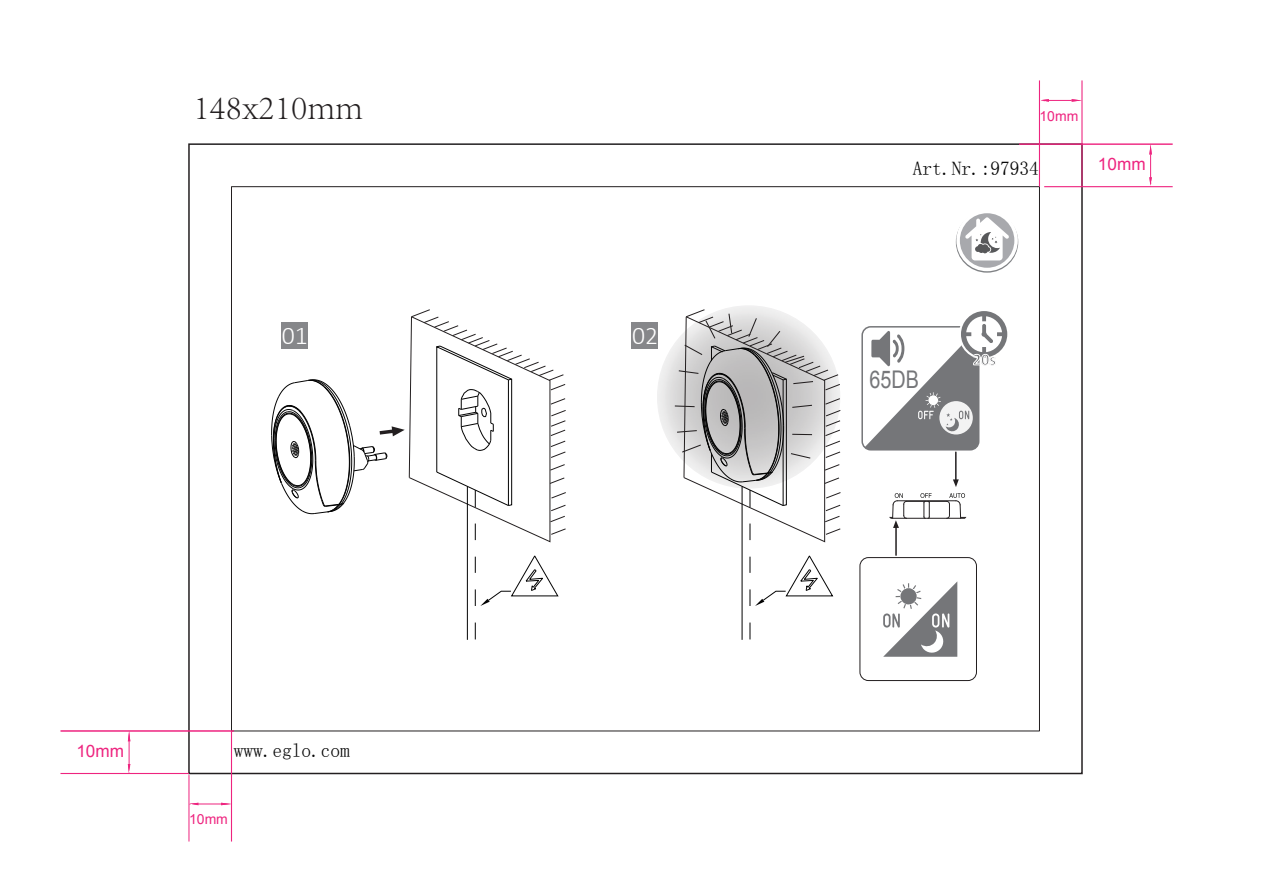
<style>
.page{position:relative;width:1263px;height:893px;background:#fff}
.page>*{position:absolute;margin:0;border:0;box-sizing:border-box;transform-origin:0 0}
.t1{font:300 35.25px "Adobe Song Std";color:#231f20}
.t2{font:300 25.65px "Calibri";color:#fff}
.t3{font:24.3px "Arial";color:#757679;scale:.81 1}
.t4{font:19.2px "Sim Sun";color:#030303}
.t5{font:17.1px "Arial";color:#ee247f}
.t6{font:700 16.35px "Calibri";color:#757679}
.t7{font:13.95px "Arial";color:#ee247f}
</style>
<div class="page">
<hr style="left:467px;top:486px;width:1px;height:154px;background:#030303">
<svg style="left:475px;top:622px;width:1px;height:17px"></svg>
<svg style="left:475px;top:555px;width:83px;height:51px"></svg>
<hr style="left:742px;top:486px;width:1px;height:154px;background:#030303">
<svg style="left:750px;top:622px;width:1px;height:17px"></svg>
<svg style="left:750px;top:555px;width:83px;height:51px"></svg>
<svg style="left:956px;top:211px;width:62px;height:62px"></svg>
<div style="left:956px;top:210px;width:62px;height:61px;background:#fff;border-radius:50%"></div>
<div style="left:960px;top:213px;width:54px;height:55px;background:#a8a9ad;border-radius:50%"></div>
<svg style="left:965px;top:217px;width:44px;height:43px"></svg>
<svg style="left:883px;top:582px;width:74px;height:75px"></svg>
<svg style="left:953px;top:479px;width:6px;height:8px"></svg>
<div style="left:631px;top:322px;width:27px;height:27px;background:#86878a"></div>
<svg style="left:657px;top:305px;width:183px;height:184px"></svg>
<svg style="left:674px;top:309px;width:167px;height:234px"></svg>
<hr style="left:889px;top:518px;width:78px;height:1px;background:#231f20">
<hr style="left:906px;top:501px;width:41px;height:1px;background:#231f20">
<hr style="left:897px;top:500px;width:59px;height:1px;background:#231f20">
<svg style="left:920px;top:493px;width:12px;height:26px"></svg>
<svg style="left:946px;top:493px;width:21px;height:26px"></svg>
<hr style="left:955px;top:452px;width:1px;height:32px;background:#231f20">
<svg style="left:889px;top:493px;width:18px;height:35px"></svg>
<hr style="left:895px;top:524px;width:2px;height:31px;background:#231f20">
<div style="left:859px;top:557px;width:118px;height:124px;border:1px solid #231f20;border-radius:9px"></div>
<svg style="left:128px;top:732px;width:2px;height:41px"></svg>
<svg style="left:190px;top:803px;width:41px;height:2px"></svg>
<hr style="left:60px;top:730px;width:174px;height:2px;background:#ee247f">
<hr style="left:60px;top:773px;width:129px;height:1px;background:#ee247f">
<svg style="left:1149px;top:145px;width:3px;height:41px"></svg>
<hr style="left:1019px;top:143px;width:154px;height:2px;background:#ee247f">
<hr style="left:1044px;top:186px;width:129px;height:1px;background:#ee247f">
<hr style="left:231px;top:731px;width:1px;height:110px;background:#ee247f">
<hr style="left:189px;top:775px;width:1px;height:66px;background:#ee247f">
<svg style="left:1040px;top:99px;width:41px;height:3px"></svg>
<hr style="left:1081px;top:80px;width:1px;height:107px;background:#ee247f">
<hr style="left:1039px;top:80px;width:1px;height:107px;background:#ee247f">
<svg style="left:271px;top:309px;width:295px;height:234px"></svg>
<div style="left:861px;top:326px;width:118px;height:125px;border:2px solid #757679;border-radius:9px"></div>
<svg style="left:865px;top:311px;width:142px;height:139px"></svg>
<h1 class="t1" style="left:193px;top:87px;width:171px">148x210mm</h1>
<h2 class="t2" style="left:282px;top:320px;width:28px">01</h2>
<h2 class="t2" style="left:632px;top:320px;width:28px">02</h2>
<p class="t5" style="left:76px;top:739px;width:49px">10mm</p>
<p class="t4" style="left:234px;top:740px;width:118px">www.eglo.com</p>
<p class="t7" style="left:189px;top:810px;width:40px">10mm</p>
<p class="t7" style="left:1039px;top:107px;width:40px">10mm</p>
<p class="t4" style="left:913px;top:158px;width:127px">Art.Nr.:97934</p>
<p class="t5" style="left:1098px;top:152px;width:49px">10mm</p>
<p class="t3" style="left:869px;top:363px;width:63px">65DB</p>
<p class="t6" style="left:973px;top:349px;width:25px">20s</p>
</div>
